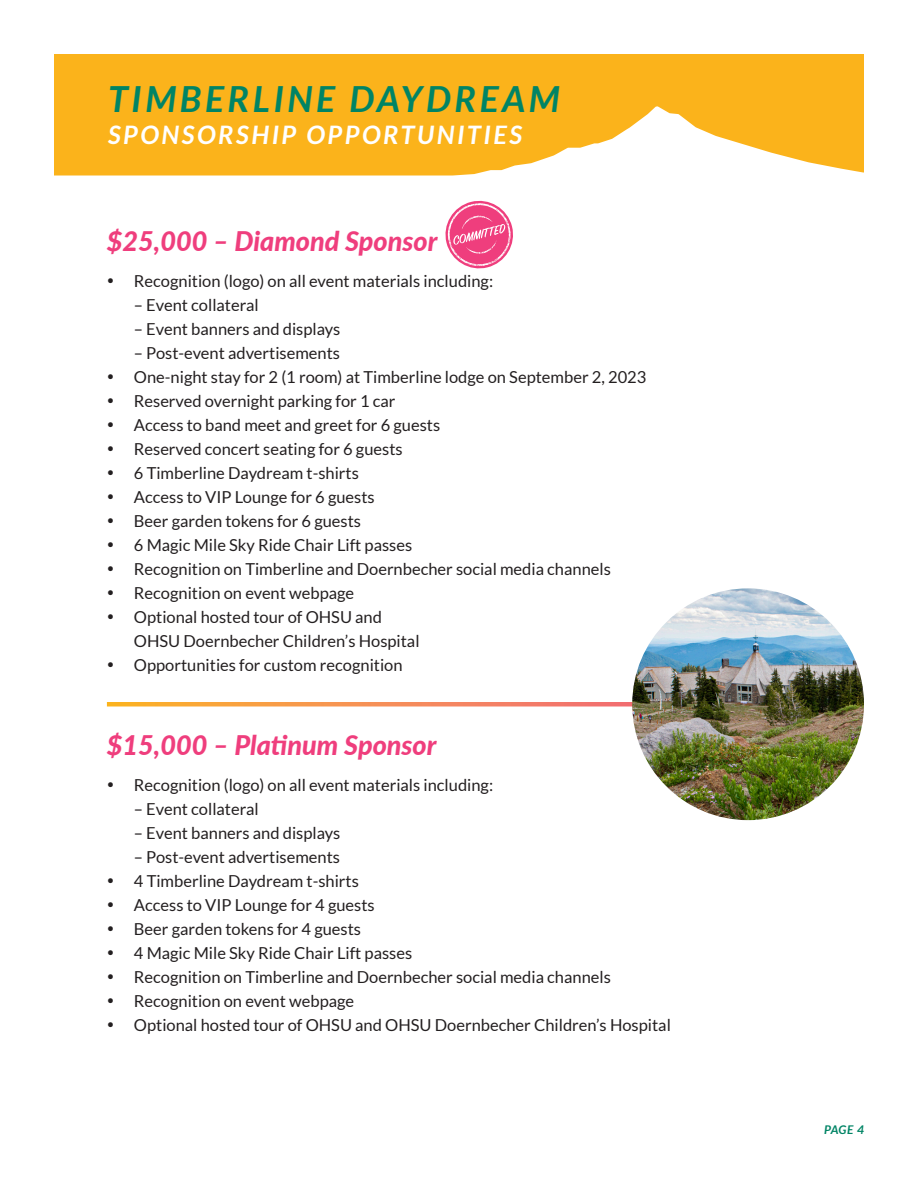
<style>
.page{position:relative;width:918px;height:1188px;background:#fff}
.page>*{position:absolute;margin:0;border:0;box-sizing:border-box;transform-origin:0 0}
.t1{font:italic 700 36px "Lato";letter-spacing:.1em;color:#008465}
.t2{font:italic 800 27px "Lato";color:#ef3e7d}
.t3{font:italic 700 25.5px "Lato";letter-spacing:.1em;color:#fff}
.List_Paragraph{font:16.5px/24px "Lato";color:#231f20}
.t4{font:italic 700 12px "Lato";color:#008465}
</style>
<div class="page">
<svg style="left:54px;top:54px;width:810px;height:122px;background:#fbbb35"></svg>
<svg style="left:107px;top:702px;width:525px;height:4px;background:#f69050"></svg>
<img style="left:632px;top:588px;width:232px;height:232px;border-radius:116px">
<svg style="left:445px;top:200px;width:68px;height:69px"></svg>
<p class="t1" style="left:108px;top:78px;width:453px">TIMBERLINE DAYDREAM</p>
<p class="t3" style="left:108px;top:120px;width:415px">SPONSORSHIP OPPORTUNITIES</p>
<p class="t2" style="left:107px;top:221px;width:332px">$25,000 – Diamond Sponsor</p>
<p class="List_Paragraph" style="left:107px;top:269px;width:388px">• Recognition (logo) on all event materials including:</p>
<p class="List_Paragraph" style="left:134px;top:293px;width:126px">– Event collateral</p>
<p class="List_Paragraph" style="left:134px;top:317px;width:208px">– Event banners and displays</p>
<p class="List_Paragraph" style="left:134px;top:341px;width:208px">– Post-event advertisements</p>
<p class="List_Paragraph" style="left:107px;top:365px;width:541px">• One-night stay for 2 (1 room) at Timberline lodge on September 2, 2023</p>
<p class="List_Paragraph" style="left:107px;top:389px;width:290px">• Reserved overnight parking for 1 car</p>
<p class="List_Paragraph" style="left:107px;top:413px;width:335px">• Access to band meet and greet for 6 guests</p>
<p class="List_Paragraph" style="left:107px;top:437px;width:297px">• Reserved concert seating for 6 guests</p>
<p class="List_Paragraph" style="left:107px;top:461px;width:254px">• 6 Timberline Daydream t-shirts</p>
<p class="List_Paragraph" style="left:107px;top:485px;width:269px">• Access to VIP Lounge for 6 guests</p>
<p class="List_Paragraph" style="left:107px;top:509px;width:256px">• Beer garden tokens for 6 guests</p>
<p class="List_Paragraph" style="left:107px;top:533px;width:307px">• 6 Magic Mile Sky Ride Chair Lift passes</p>
<p class="List_Paragraph" style="left:107px;top:557px;width:505px">• Recognition on Timberline and Doernbecher social media channels</p>
<p class="List_Paragraph" style="left:107px;top:581px;width:249px">• Recognition on event webpage</p>
<p class="List_Paragraph" style="left:134px;top:605px;width:287px;text-indent:-27px">• Optional hosted tour of OHSU and<br>OHSU Doernbecher Children’s Hospital</p>
<p class="List_Paragraph" style="left:107px;top:653px;width:297px">• Opportunities for custom recognition</p>
<p class="t2" style="left:107px;top:725px;width:331px">$15,000 – Platinum Sponsor</p>
<p class="List_Paragraph" style="left:107px;top:773px;width:388px">• Recognition (logo) on all event materials including:</p>
<p class="List_Paragraph" style="left:134px;top:797px;width:126px">– Event collateral</p>
<p class="List_Paragraph" style="left:134px;top:821px;width:208px">– Event banners and displays</p>
<p class="List_Paragraph" style="left:134px;top:845px;width:208px">– Post-event advertisements</p>
<p class="List_Paragraph" style="left:107px;top:869px;width:254px">• 4 Timberline Daydream t-shirts</p>
<p class="List_Paragraph" style="left:107px;top:893px;width:269px">• Access to VIP Lounge for 4 guests</p>
<p class="List_Paragraph" style="left:107px;top:917px;width:256px">• Beer garden tokens for 4 guests</p>
<p class="List_Paragraph" style="left:107px;top:941px;width:307px">• 4 Magic Mile Sky Ride Chair Lift passes</p>
<p class="List_Paragraph" style="left:107px;top:965px;width:505px">• Recognition on Timberline and Doernbecher social media channels</p>
<p class="List_Paragraph" style="left:107px;top:989px;width:249px">• Recognition on event webpage</p>
<p class="List_Paragraph" style="left:107px;top:1013px;width:565px">• Optional hosted tour of OHSU and OHSU Doernbecher Children’s Hospital</p>
<p class="t4" style="left:824px;top:1123px;width:41px">PAGE 4</p>
</div>
